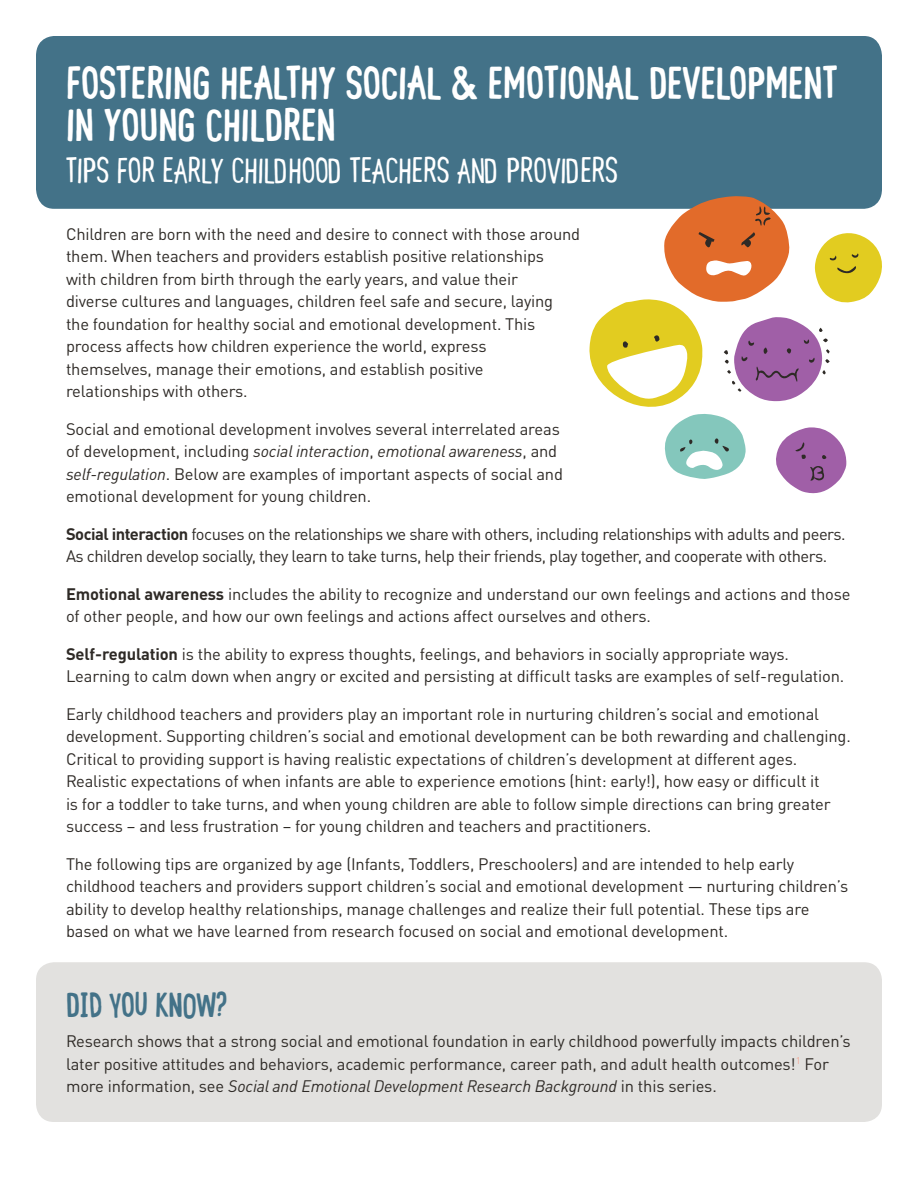
<style>
.page{position:relative;width:918px;height:1188px;background:#fff}
.page>*{position:absolute;margin:0;border:0;box-sizing:border-box;transform-origin:0 0}
.t1{font:43.5px/42px "TRS Hand F Bold";color:#fff}
.t2{font:33px "TRS Hand F Regular";color:#fff}
.t3{font:33px "TRS Hand F Bold";letter-spacing:-.01em;color:#437288}
.t4{font:16.5px/22.5px "DINOT";letter-spacing:-.01em;color:#2e2a26}
.t5{font:16.5px/22.5px "DINOT";letter-spacing:-.03em;color:#2e2a26}
.s1{font-style:italic}
.s2{font-weight:700}
</style>
<div class="page">
<div style="left:36px;top:36px;width:846px;height:173px;background:#437288;border-radius:19px"></div>
<div style="left:36px;top:962px;width:846px;height:160px;background:#e2e1df;border-radius:18px"></div>
<svg style="left:587px;top:196px;width:295px;height:298px"></svg>
<h1 class="t1" style="left:66px;top:59px;width:773px">FOSTERING HEALTHY SOCIAL &amp; EMOTIONAL DEVELOPMENT<br>IN YOUNG CHILDREN</h1>
<h1 class="t2" style="left:66px;top:150px;width:553px">TIPS FOR EARLY CHILDHOOD TEACHERS AND PROVIDERS</h1>
<p class="t4" style="left:66px;top:222px;width:516px">Children are born with the need and desire to connect with those around them. When teachers and providers establish positive relationships<br>with children from birth through the early years, and value their<br>diverse cultures and languages, children feel safe and secure, laying the foundation for healthy social and emotional development. This process affects how children experience the world, express<br>themselves, manage their emotions, and establish positive relationships with others.</p>
<p class="t4" style="left:66px;top:417px;width:499px">Social and emotional development involves several interrelated areas of development, including <span class="s1">social interaction</span>, <span class="s1">emotional awareness</span>, and <span class="s1">self-regulation</span>. Below are examples of important aspects of social and emotional development for young children.</p>
<p class="t5" style="left:66px;top:522px;width:781px"><span class="s2">Social interaction</span> focuses on the relationships we share with others, including relationships with adults and peers.<br>As children develop socially, they learn to take turns, help their friends, play together, and cooperate with others.</p>
<p class="t4" style="left:66px;top:582px;width:786px"><span class="s2">Emotional awareness</span> includes the ability to recognize and understand our own feelings and actions and those of other people, and how our own feelings and actions affect ourselves and others.</p>
<p class="t4" style="left:66px;top:642px;width:780px"><span class="s2">Self-regulation</span> is the ability to express thoughts, feelings, and behaviors in socially appropriate ways.<br>Learning to calm down when angry or excited and persisting at difficult tasks are examples of self-regulation.</p>
<p class="t4" style="left:66px;top:702px;width:786px">Early childhood teachers and providers play an important role in nurturing children’s social and emotional development. Supporting children’s social and emotional development can be both rewarding and challenging.<br>Critical to providing support is having realistic expectations of children’s development at different ages.<br>Realistic expectations of when infants are able to experience emotions (hint: early!), how easy or difficult it<br>is for a toddler to take turns, and when young children are able to follow simple directions can bring greater success – and less frustration – for young children and teachers and practitioners.</p>
<p class="t4" style="left:66px;top:852px;width:784px">The following tips are organized by age (Infants, Toddlers, Preschoolers) and are intended to help early childhood teachers and providers support children’s social and emotional development — nurturing children’s ability to develop healthy relationships, manage challenges and realize their full potential. These tips are based on what we have learned from research focused on social and emotional development.</p>
<h2 class="t3" style="left:66px;top:985px;width:163px">DID YOU KNOW?</h2>
<p class="t4" style="left:66px;top:1030px;width:786px">Research shows that a strong social and emotional foundation in early childhood powerfully impacts children’s later positive attitudes and behaviors, academic performance, career path, and adult health outcomes!<sup>1</sup> For more information, see <span class="s1">Social and Emotional Development Research Background</span> in this series.</p>
</div>
